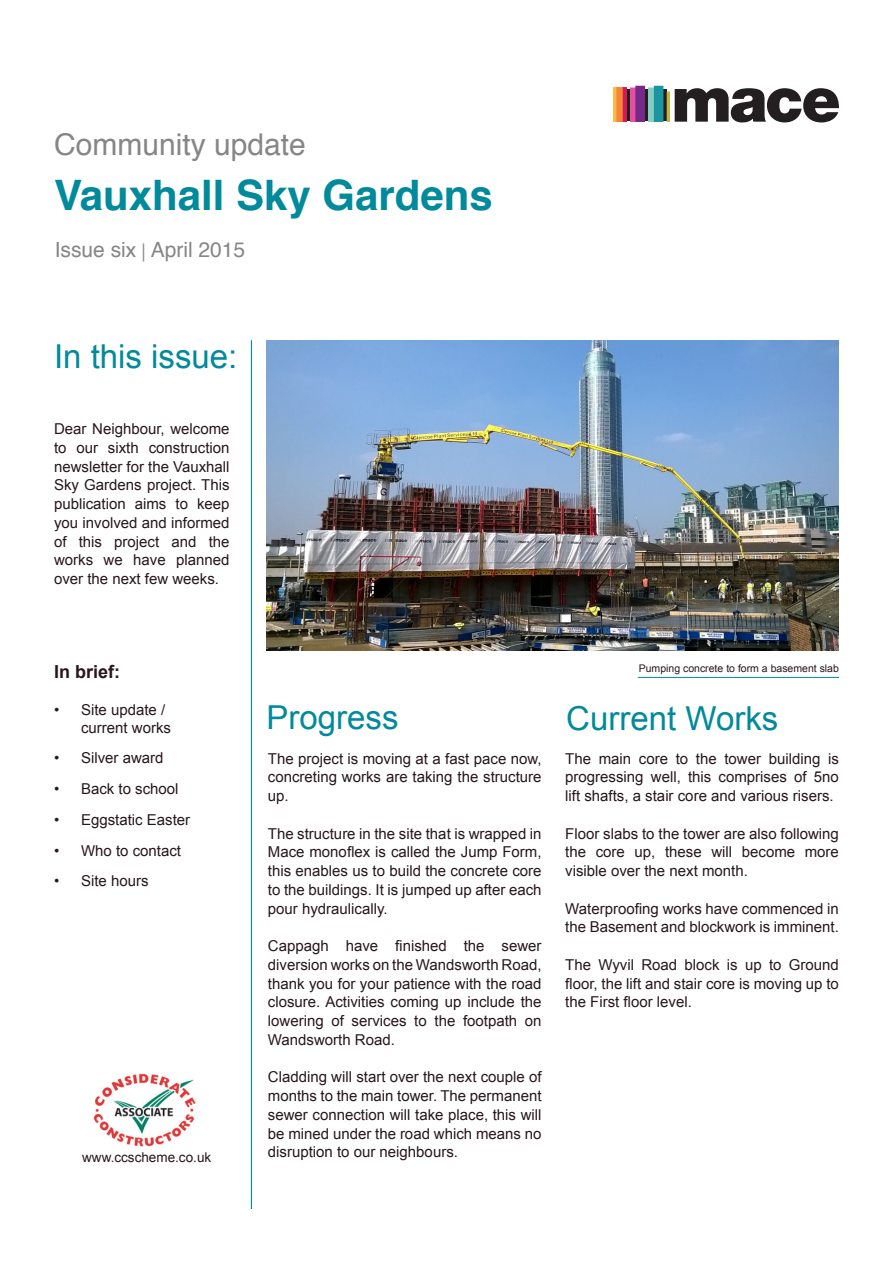
<style>
.page{position:relative;width:893px;height:1263px;background:#fff}
.page>*{position:absolute;margin:0;border:0;box-sizing:border-box;transform-origin:0 0}
.t1{font:700 42px "Helvetica";color:#008a9b}
.Heading_1{font:33px "Arial";color:#008a9b}
.t2{font:30px "Helvetica";color:#868686}
.t3{font:21px "Helvetica";color:#868686}
.Main_text{font:700 18px "Arial";color:#27171b}
.Main_text-2{font:15px/18.8px "Arial";color:#27171b;text-align:justify}
.Main_text-3{font:13.5px "Arial";color:#27171b}
.Main_text-4{font:10.5px "Arial";color:#27171b}
.s1{font-family:"Myriad Pro";font-size:18px}
</style>
<div class="page">
<img style="left:266px;top:340px;width:573px;height:311px">
<hr style="left:638px;top:677px;width:201px;height:1px;background:#008a9b">
<hr style="left:251px;top:340px;width:1px;height:869px;background:#008a9b">
<img style="left:93px;top:1073px;width:103px;height:74px">
<svg style="left:675px;top:88px;width:164px;height:34px"></svg>
<svg style="left:626px;top:90px;width:4px;height:31px"></svg>
<hr style="left:644px;top:90px;width:4px;height:31px;background:#231f20">
<svg style="left:663px;top:90px;width:4px;height:31px"></svg>
<div style="left:613px;top:87px;width:4px;height:35px;border:1px solid #fdbb42"></div>
<div style="left:617px;top:88px;width:6px;height:33px;background:#f58639"></div>
<div style="left:617px;top:87px;width:6px;height:35px;border:1px solid #f58639"></div>
<div style="left:623px;top:87px;width:3px;height:35px;border:1px solid #d31a52"></div>
<div style="left:630px;top:88px;width:6px;height:33px;background:#e3519e"></div>
<div style="left:630px;top:88px;width:6px;height:34px;border:1px solid #e3519e"></div>
<div style="left:636px;top:86px;width:8px;height:35px;background:#752a8a"></div>
<div style="left:636px;top:86px;width:9px;height:36px;border:1px solid #752a8a"></div>
<div style="left:648px;top:88px;width:6px;height:33px;background:#82cec2"></div>
<div style="left:648px;top:88px;width:6px;height:34px;border:1px solid #82cec2"></div>
<div style="left:654px;top:86px;width:9px;height:35px;background:#1b959f"></div>
<div style="left:667px;top:92px;width:3px;height:30px;border:1px solid #c1b542"></div>
<p class="t2" style="left:54px;top:121px;width:253px">Community update</p>
<p class="t1" style="left:54px;top:161px;width:440px">Vauxhall Sky Gardens</p>
<p class="t3" style="left:55px;top:234px;width:192px">Issue six <span class="s1">|</span> April 2015</p>
<p class="Heading_1" style="left:54px;top:335px;width:185px">In this issue:</p>
<p class="Main_text-2" style="left:54px;top:420px;width:177px">Dear Neighbour, welcome to our sixth construction newsletter for the Vauxhall Sky Gardens project. This publication aims to keep you involved and informed of this project and the works we have planned over the next few weeks.</p>
<p class="Main_text" style="left:54px;top:659px;width:68px">In brief:</p>
<p class="Main_text-2" style="left:81px;top:700px;width:92px;line-height:18px;text-indent:-27px">• Site update / current works</p>
<p class="Main_text-2" style="left:54px;top:749px;width:111px">• Silver award</p>
<p class="Main_text-2" style="left:54px;top:780px;width:126px">• Back to school</p>
<p class="Main_text-2" style="left:54px;top:810px;width:138px">• Eggstatic Easter</p>
<p class="Main_text-2" style="left:54px;top:841px;width:129px">• Who to contact</p>
<p class="Main_text-2" style="left:54px;top:872px;width:96px">• Site hours</p>
<p class="Main_text-3" style="left:82px;top:1149px;width:131px">www.ccscheme.co.uk</p>
<p class="Heading_1" style="left:266px;top:695px;width:134px">Progress</p>
<p class="Main_text-2" style="left:268px;top:749px;width:275px">The project is moving at a fast pace now, concreting works are taking the structure up.</p>
<p class="Main_text-2" style="left:268px;top:824px;width:275px">The structure in the site that is wrapped in Mace monoflex is called the Jump Form, this enables us to build the concrete core to the buildings. It is jumped up after each pour hydraulically.</p>
<p class="Main_text-2" style="left:268px;top:937px;width:275px">Cappagh have finished the sewer diversion works on the Wandsworth Road, thank you for your patience with the road closure. Activities coming up include the lowering of services to the footpath on Wandsworth Road.</p>
<p class="Main_text-2" style="left:268px;top:1068px;width:275px">Cladding will start over the next couple of months to the main tower. The permanent sewer connection will take place, this will be mined under the road which means no disruption to our neighbours.</p>
<p class="Main_text-4" style="left:639px;top:661px;width:202px">Pumping concrete to form a basement slab</p>
<p class="Heading_1" style="left:566px;top:696px;width:214px">Current Works</p>
<p class="Main_text-2" style="left:565px;top:749px;width:275px">The main core to the tower building is progressing well, this comprises of 5no lift shafts, a stair core and various risers.</p>
<p class="Main_text-2" style="left:565px;top:824px;width:275px">Floor slabs to the tower are also following the core up, these will become more visible over the next month.</p>
<p class="Main_text-2" style="left:565px;top:899px;width:275px">Waterproofing works have commenced in the Basement and blockwork is imminent.</p>
<p class="Main_text-2" style="left:565px;top:955px;width:275px">The Wyvil Road block is up to Ground floor, the lift and stair core is moving up to the First floor level.</p>
</div>
